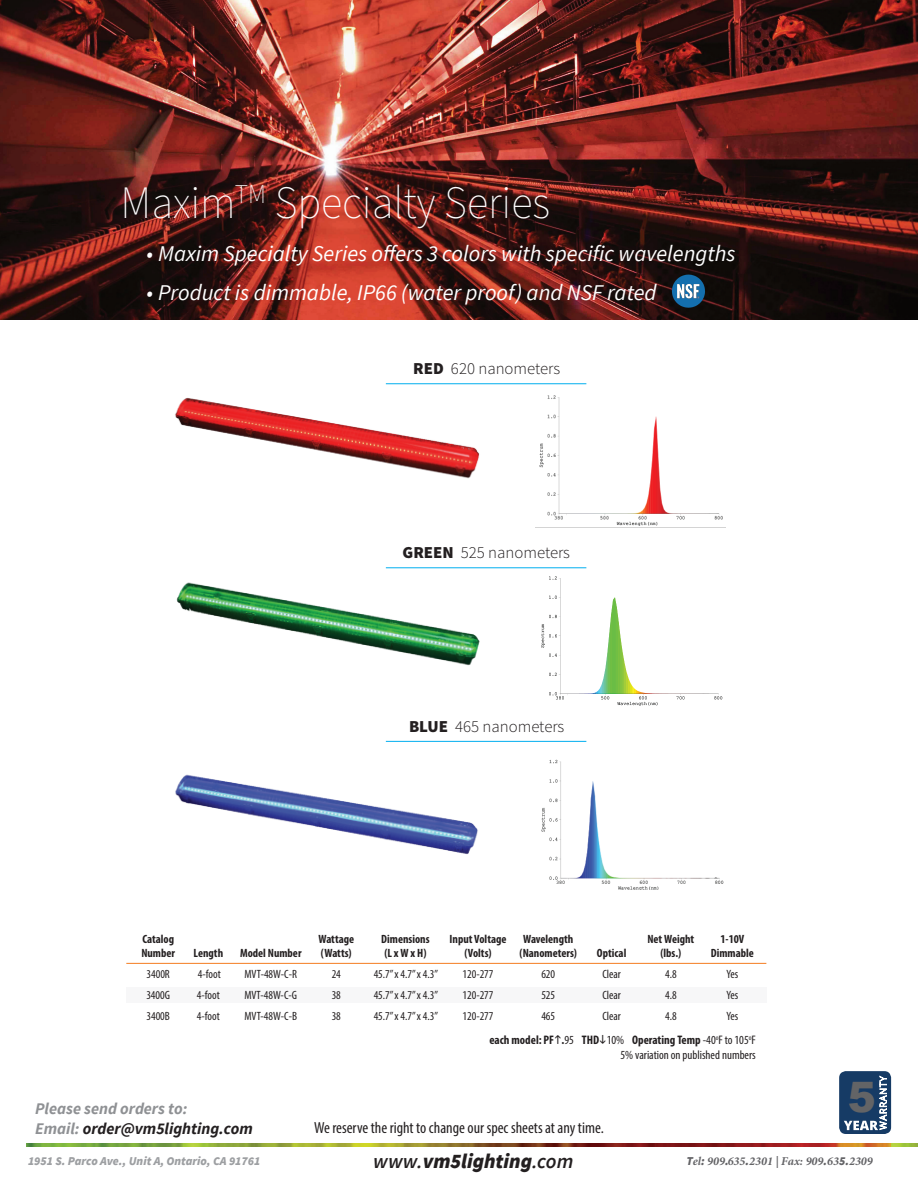
<style>
.page{position:relative;width:918px;height:1188px;background:#fff}
.page>*{position:absolute;margin:0;border:0;box-sizing:border-box;transform-origin:0 0}
.t1{font:200 46.35px "Source Sans Pro";color:#fff;scale:.95 1}
.t2{font:900 42px "Arial";color:#636466}
.t3{font:italic 22.5px "Source Sans Pro";color:#fff}
.t4{font:italic 900 20.55px "Source Sans Pro";color:#231f20}
.t5{font:300 16.8px "Source Sans Pro";color:#231f20}
.t6{font:italic 700 16.2px/19.5px "Source Sans Pro";color:#8f9194}
.t7{font:condensed 16.05px "Myriad Pro";color:#231f20}
.t8{font:condensed 12.45px/14.9px "Myriad Pro";color:#231f20;text-align:right}
.t9{font:condensed 12px/21px "Myriad Pro";color:#231f20;text-align:justify}
.t10{font:700 condensed 12px/14.4px "Myriad Pro";color:#231f20}
.t11{font:italic 900 12px "Source Sans Pro";color:#9d9fa2}
.t12{font:italic 700 12px "Minion Pro";color:#636366}
.s1{font-weight:900}
.s2{font-weight:700}
.s3{color:#231f20}
.s4{font-weight:600}
.s5{font-family:"Source Sans Pro";font-weight:900}
</style>
<div class="page">
<img style="left:890px;top:1144px;width:28px;height:2px">
<img style="left:0;top:0;width:918px;height:319px">
<div style="left:126px;top:988px;width:640px;height:15px;background:#f7f7f8"></div>
<hr style="left:126px;top:963px;width:640px;height:1px;background:#f47d21">
<img style="left:541px;top:576px;width:182px;height:130px">
<img style="left:539px;top:395px;width:184px;height:131px">
<img style="left:541px;top:759px;width:183px;height:131px">
<img style="left:176px;top:582px;width:304px;height:84px">
<img style="left:175px;top:774px;width:303px;height:80px">
<img style="left:175px;top:398px;width:305px;height:81px">
<hr style="left:386px;top:383px;width:200px;height:1px;background:#00aeef">
<hr style="left:386px;top:567px;width:200px;height:1px;background:#00aeef">
<hr style="left:386px;top:741px;width:200px;height:1px;background:#00aeef">
<svg style="left:672px;top:275px;width:33px;height:33px"></svg>
<img style="left:26px;top:1144px;width:864px;height:2px">
<div style="left:839px;top:1071px;width:52px;height:63px;background:#163b65;border-radius:7px"></div>
<svg style="left:844px;top:1076px;width:43px;height:54px"></svg>
<h1 class="t1" style="left:121px;top:175px;width:454px">Maxim<sup>TM</sup> Specialty Series</h1>
<h3 class="t3" style="left:146px;top:240px;width:591px">• Maxim Specialty Series offers 3 colors with specific wavelengths</h3>
<h3 class="t3" style="left:146px;top:278px;width:512px">• Product is dimmable, IP66 (water proof) and NSF rated</h3>
<h3 class="t5" style="left:413px;top:359px;width:148px"><span class="s1">RED</span> 620 nanometers</h3>
<h3 class="t5" style="left:403px;top:542px;width:169px"><span class="s1">GREEN</span> 525 nanometers</h3>
<h3 class="t5" style="left:409px;top:716px;width:157px"><span class="s1">BLUE</span> 465 nanometers</h3>
<p class="t10" style="left:141px;top:932px;width:35px">Catalog<br>Number</p>
<p class="t9" style="left:146px;top:964px;width:25px">3400R 3400G 3400B</p>
<p class="t10" style="left:194px;top:946px;width:31px">Length</p>
<p class="t9" style="left:197px;top:964px;width:25px">4-foot 4-foot 4-foot</p>
<p class="t10" style="left:240px;top:946px;width:63px">Model Number</p>
<p class="t9" style="left:244px;top:964px;width:54px">MVT-48W-C-R MVT-48W-C-G MVT-48W-C-B</p>
<p class="t10" style="left:318px;top:932px;width:37px">Wattage (Watts)</p>
<p class="t9" style="left:332px;top:964px;width:11px">24<br>38<br>38</p>
<p class="t10" style="left:381px;top:932px;width:50px">Dimensions (L x W x H)</p>
<p class="t9" style="left:374px;top:964px;width:66px">45.7” x 4.7” x 4.3” 45.7” x 4.7” x 4.3” 45.7” x 4.7” x 4.3”</p>
<p class="t10" style="left:450px;top:932px;width:58px;text-align:center">Input Voltage (Volts)</p>
<p class="t9" style="left:462px;top:964px;width:33px">120-277<br>120-277<br>120-277</p>
<p class="t10" style="left:520px;top:932px;width:59px">Wavelength (Nanometers)</p>
<p class="t9" style="left:541px;top:964px;width:15px">620<br>525<br>465</p>
<p class="t10" style="left:597px;top:946px;width:31px">Optical</p>
<p class="t9" style="left:602px;top:964px;width:20px">Clear Clear Clear</p>
<p class="t10" style="left:647px;top:931px;width:48px;text-align:center">Net Weight (lbs.)</p>
<p class="t9" style="left:665px;top:963px;width:13px">4.8<br>4.8<br>4.8</p>
<p class="t10" style="left:711px;top:931px;width:45px;text-align:center">1-10V<br>Dimmable</p>
<p class="t9" style="left:726px;top:963px;width:13px">Yes Yes Yes</p>
<p class="t8" style="left:489px;top:1032px;width:268px"><span class="s2">each model: PF .</span>95 <span class="s2">THD</span> 10% <span class="s2">Operating Temp</span> -40<sup>o</sup>F to 105<sup>o</sup>F<br>5% variation on published numbers</p>
<h3 class="t6" style="left:35px;top:1099px;width:219px">Please send orders to:<br>Email: <span class="s3">order@vm5lighting.com</span></h3>
<h3 class="t7" style="left:314px;top:1118px;width:291px">We reserve the right to change our spec sheets at any time.</h3>
<h2 class="t2" style="left:848px;top:1067px;width:30px">5</h2>
<p class="t11" style="left:28px;top:1153px;width:234px">1951 S. Parco Ave., Unit A, Ontario, CA 91761</p>
<h3 class="t4" style="left:373px;top:1148px;width:202px"><span class="s4">www.</span>vm5lighting<span class="s4">.com</span></h3>
<p class="t12" style="left:686px;top:1153px;width:188px"><span class="s5">T</span>el<span class="s5">:</span> 909<span class="s5">.</span>635<span class="s5">.</span>2301 | Fax: 909<span class="s5">.</span>63<span class="s5">5.</span>2309</p>
</div>
